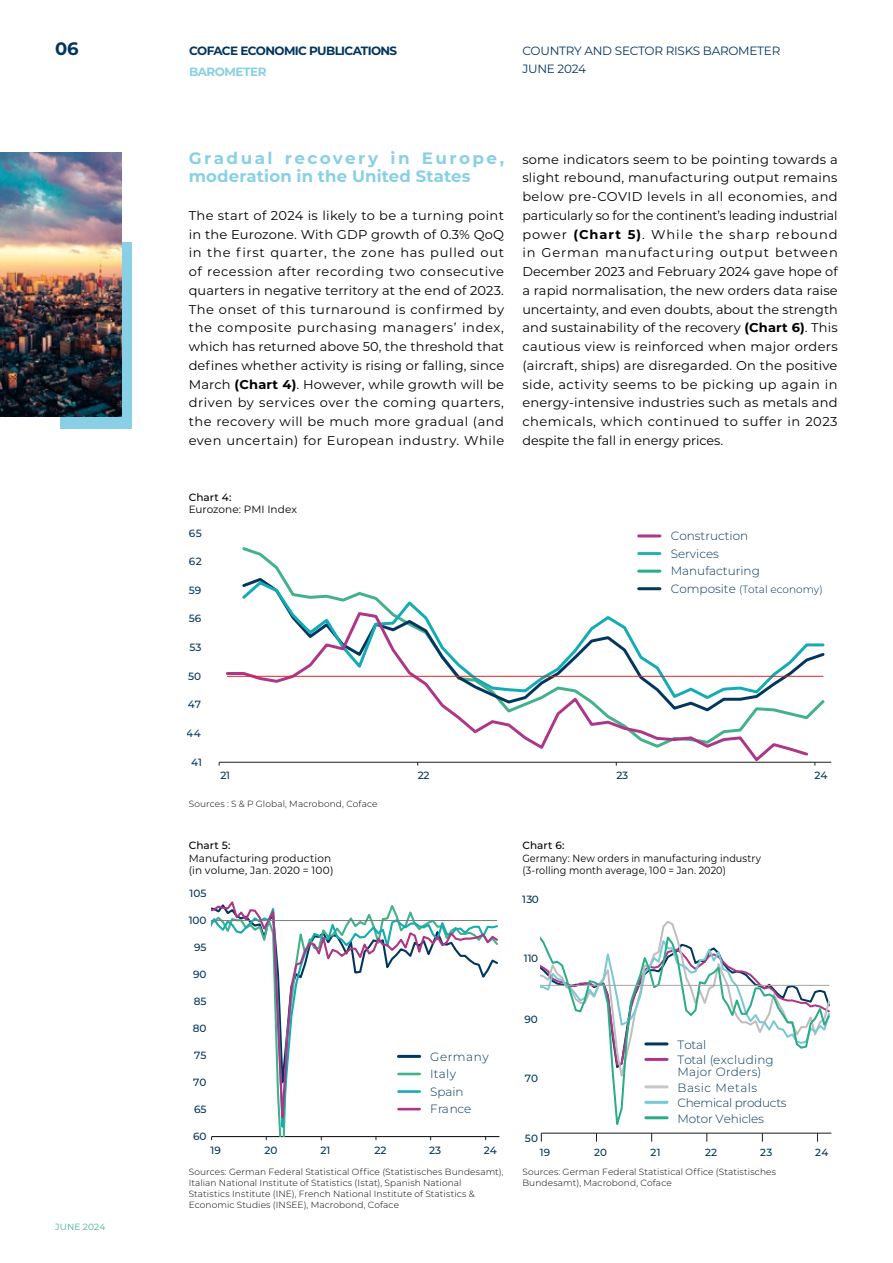
<style>
.page{position:relative;width:893px;height:1263px;background:#fff}
.page>*{position:absolute;margin:0;border:0;box-sizing:border-box;transform-origin:0 0}
.t1{font:700 18px "Montserrat";color:#03365f}
.t2{font:700 16.5px/18.8px "Montserrat";letter-spacing:.015em;color:#89d0e6}
.t3{font:12.75px/18.8px "Montserrat";letter-spacing:.035em;color:#000;text-align:justify}
.t4{font:300 12px/15.5px "Montserrat";letter-spacing:-.01em;color:#00375a}
.t5{font:300 12px/17.5px "Montserrat";letter-spacing:.015em;color:#00375a}
.t6{font:12px "Montserrat";letter-spacing:-.02em;color:#03365f}
.t7{font:300 12px "Montserrat";color:#03365f}
.t8{font:700 12px "Montserrat";letter-spacing:-.05em;color:#03365f}
.t9{font:700 12px "Montserrat";letter-spacing:-.04em;color:#89d0e6}
.t10{font:10.5px/12.6px "Montserrat";letter-spacing:.01em;color:#000;scale:.92 1}
.t11{font:10.5px/12.6px "Montserrat";letter-spacing:.01em;color:#000}
.t12{font:500 10.5px "Montserrat";color:#03365f}
.t13{font:300 10.5px "Montserrat";color:#03365f}
.t14{font:500 10.5px "Montserrat";letter-spacing:.005em;color:#000}
.t15{font:500 10.5px "Montserrat";color:#00375a}
.t16{font:500 10.35px "Montserrat";letter-spacing:.025em;color:#00375a}
.t17{font:300 9px/10.8px "Montserrat";letter-spacing:.015em;color:#000}
.t18{font:9px "Montserrat";letter-spacing:.015em;color:#43b18a}
.s1{font-weight:700}
.s2{font-size:12px}
</style>
<div class="page">
<div style="left:60px;top:242px;width:72px;height:187px;background:#89d0e6"></div>
<img style="left:0;top:152px;width:122px;height:265px">
<hr style="left:219px;top:762px;width:612px;height:1px;background:#1b1e1d">
<svg style="left:242px;top:579px;width:583px;height:122px"></svg>
<svg style="left:224px;top:610px;width:586px;height:154px"></svg>
<hr style="left:227px;top:676px;width:596px;height:1px;background:#e32225">
<hr style="left:639px;top:570px;width:21px;height:3px;background:#29ad89">
<hr style="left:639px;top:587px;width:21px;height:3px;background:#00375a">
<hr style="left:639px;top:552px;width:21px;height:3px;background:#23b2b5">
<hr style="left:639px;top:534px;width:21px;height:3px;background:#ad3689">
<hr style="left:541px;top:1132px;width:290px;height:2px;background:#1b1e1d">
<svg style="left:541px;top:922px;width:291px;height:211px"></svg>
<hr style="left:541px;top:985px;width:288px;height:1px;background:#a5a5a2">
<hr style="left:646px;top:1042px;width:21px;height:3px;background:#00375a">
<hr style="left:646px;top:1058px;width:21px;height:3px;background:#ad3689">
<hr style="left:646px;top:1085px;width:21px;height:3px;background:#c6c7c8">
<hr style="left:646px;top:1101px;width:21px;height:3px;background:#79c8d3">
<hr style="left:646px;top:1116px;width:21px;height:3px;background:#29ad89">
<hr style="left:212px;top:1136px;width:287px;height:1px;background:#000">
<svg style="left:212px;top:901px;width:286px;height:235px"></svg>
<hr style="left:212px;top:920px;width:285px;height:1px;background:#7c7e7c">
<hr style="left:398px;top:1055px;width:22px;height:3px;background:#03365f">
<hr style="left:398px;top:1073px;width:22px;height:2px;background:#43b18a">
<hr style="left:398px;top:1090px;width:22px;height:3px;background:#14acb4">
<hr style="left:398px;top:1108px;width:22px;height:2px;background:#ad3689">
<h1 class="t1" style="left:55px;top:36px;width:25px">06</h1>
<p class="t6" style="left:522px;top:43px;width:260px">COUNTRY AND SECTOR RISKS BAROMETER</p>
<p class="t9" style="left:189px;top:63px;width:79px">BAROMETER</p>
<p class="t6" style="left:522px;top:61px;width:65px">JUNE 2024</p>
<p class="t8" style="left:189px;top:42px;width:210px">COFACE ECONOMIC PUBLICATIONS</p>
<p class="t2" style="left:189px;top:147px;width:317px">Gradual recovery in Europe, moderation in the United States</p>
<p class="t3" style="left:189px;top:205px;width:317px">The start of 2024 is likely to be a turning point in the Eurozone. With GDP growth of 0.3% QoQ in the first quarter, the zone has pulled out of recession after recording two consecutive quarters in negative territory at the end of 2023.<br>The onset of this turnaround is confirmed by the composite purchasing managers’ index, which has returned above 50, the threshold that defines whether activity is rising or falling, since March <span class="s1">(Chart 4)</span>. However, while growth will be driven by services over the coming quarters, the recovery will be much more gradual (and even uncertain) for European industry. While</p>
<p class="t14" style="left:189px;top:490px;width:44px">Chart 4:</p>
<p class="t11" style="left:189px;top:503px;width:110px">Eurozone: PMI Index</p>
<p class="t12" style="left:189px;top:525px;width:15px">65</p>
<p class="t12" style="left:189px;top:554px;width:15px">62</p>
<p class="t12" style="left:189px;top:583px;width:14px">59</p>
<p class="t12" style="left:189px;top:611px;width:14px">56</p>
<p class="t12" style="left:190px;top:640px;width:13px">53</p>
<p class="t12" style="left:188px;top:669px;width:14px">50</p>
<p class="t12" style="left:188px;top:697px;width:15px">47</p>
<p class="t12" style="left:187px;top:726px;width:16px">44</p>
<p class="t12" style="left:191px;top:754px;width:12px">41</p>
<p class="t3" style="left:522px;top:149px;width:317px">some indicators seem to be pointing towards a slight rebound, manufacturing output remains below pre-COVID levels in all economies, and particularly so for the continent’s leading industrial power <span class="s1">(Chart 5)</span>. While the sharp rebound in German manufacturing output between December 2023 and February 2024 gave hope of a rapid normalisation, the new orders data raise uncertainty, and even doubts, about the strength and sustainability of the recovery <span class="s1">(Chart 6)</span>. This cautious view is reinforced when major orders (aircraft, ships) are disregarded. On the positive side, activity seems to be picking up again in energy-intensive industries such as metals and chemicals, which continued to suffer in 2023 despite the fall in energy prices.</p>
<p class="t7" style="left:671px;top:528px;width:79px">Construction</p>
<p class="t7" style="left:671px;top:545px;width:50px">Services</p>
<p class="t7" style="left:671px;top:563px;width:91px">Manufacturing</p>
<p class="t13" style="left:671px;top:582px;width:154px"><span class="s2">Composite</span> (Total economy)</p>
<p class="t12" style="left:220px;top:768px;width:11px">21</p>
<p class="t12" style="left:418px;top:768px;width:13px">22</p>
<p class="t12" style="left:616px;top:768px;width:13px">23</p>
<p class="t12" style="left:814px;top:768px;width:14px">24</p>
<p class="t18" style="left:55px;top:1220px;width:52px">JUNE 2024</p>
<p class="t17" style="left:189px;top:798px;width:190px">Sources : S &amp; P Global, Macrobond, Coface</p>
<p class="t14" style="left:189px;top:838px;width:43px">Chart 5:</p>
<p class="t11" style="left:189px;top:851px;width:146px">Manufacturing production (in volume, Jan. 2020 = 100)</p>
<p class="t12" style="left:190px;top:886px;width:18px">105</p>
<p class="t12" style="left:189px;top:913px;width:19px">100</p>
<p class="t12" style="left:194px;top:940px;width:14px">95</p>
<p class="t12" style="left:193px;top:967px;width:15px">90</p>
<p class="t12" style="left:194px;top:994px;width:14px">85</p>
<p class="t12" style="left:193px;top:1021px;width:15px">80</p>
<p class="t12" style="left:194px;top:1048px;width:14px">75</p>
<p class="t12" style="left:193px;top:1075px;width:15px">70</p>
<p class="t12" style="left:194px;top:1102px;width:14px">65</p>
<p class="t12" style="left:193px;top:1129px;width:15px">60</p>
<p class="t5" style="left:430px;top:1047px;width:60px">Germany<br>Italy<br>Spain<br>France</p>
<p class="t12" style="left:211px;top:1143px;width:12px">19</p>
<p class="t12" style="left:265px;top:1143px;width:15px">20</p>
<p class="t12" style="left:320px;top:1143px;width:11px">21</p>
<p class="t12" style="left:374px;top:1143px;width:14px">22</p>
<p class="t12" style="left:429px;top:1143px;width:14px">23</p>
<p class="t12" style="left:484px;top:1143px;width:15px">24</p>
<p class="t17" style="left:189px;top:1166px;width:316px">Sources: German Federal Statistical Office (Statistisches Bundesamt), Italian National Institute of Statistics (Istat), Spanish National Statistics Institute (INE), French National Institute of Statistics &amp; Economic Studies (INSEE), Macrobond, Coface</p>
<p class="t14" style="left:522px;top:838px;width:44px">Chart 6:</p>
<p class="t10" style="left:522px;top:851px;width:261px">Germany: New orders in manufacturing industry (3-rolling month average, 100 = Jan. 2020)</p>
<p class="t15" style="left:522px;top:892px;width:18px">130</p>
<p class="t15" style="left:524px;top:951px;width:16px">110</p>
<p class="t15" style="left:525px;top:1012px;width:15px">90</p>
<p class="t15" style="left:525px;top:1071px;width:15px">70</p>
<p class="t15" style="left:525px;top:1130px;width:15px">50</p>
<p class="t5" style="left:677px;top:1036px;width:98px;line-height:15.5px">Total<br>Total (excluding</p>
<p class="t4" style="left:677px;top:1064px;width:111px">Major Orders)<br>Basic Metals<br>Chemical products<br>Motor Vehicles</p>
<p class="t16" style="left:540px;top:1144px;width:12px">19</p>
<p class="t16" style="left:594px;top:1144px;width:15px">20</p>
<p class="t16" style="left:650px;top:1144px;width:12px">21</p>
<p class="t16" style="left:705px;top:1144px;width:14px">22</p>
<p class="t16" style="left:760px;top:1144px;width:14px">23</p>
<p class="t16" style="left:815px;top:1144px;width:15px">24</p>
<p class="t17" style="left:522px;top:1166px;width:255px">Sources: German Federal Statistical Office (Statistisches<br>Bundesamt), Macrobond, Coface</p>
</div>
